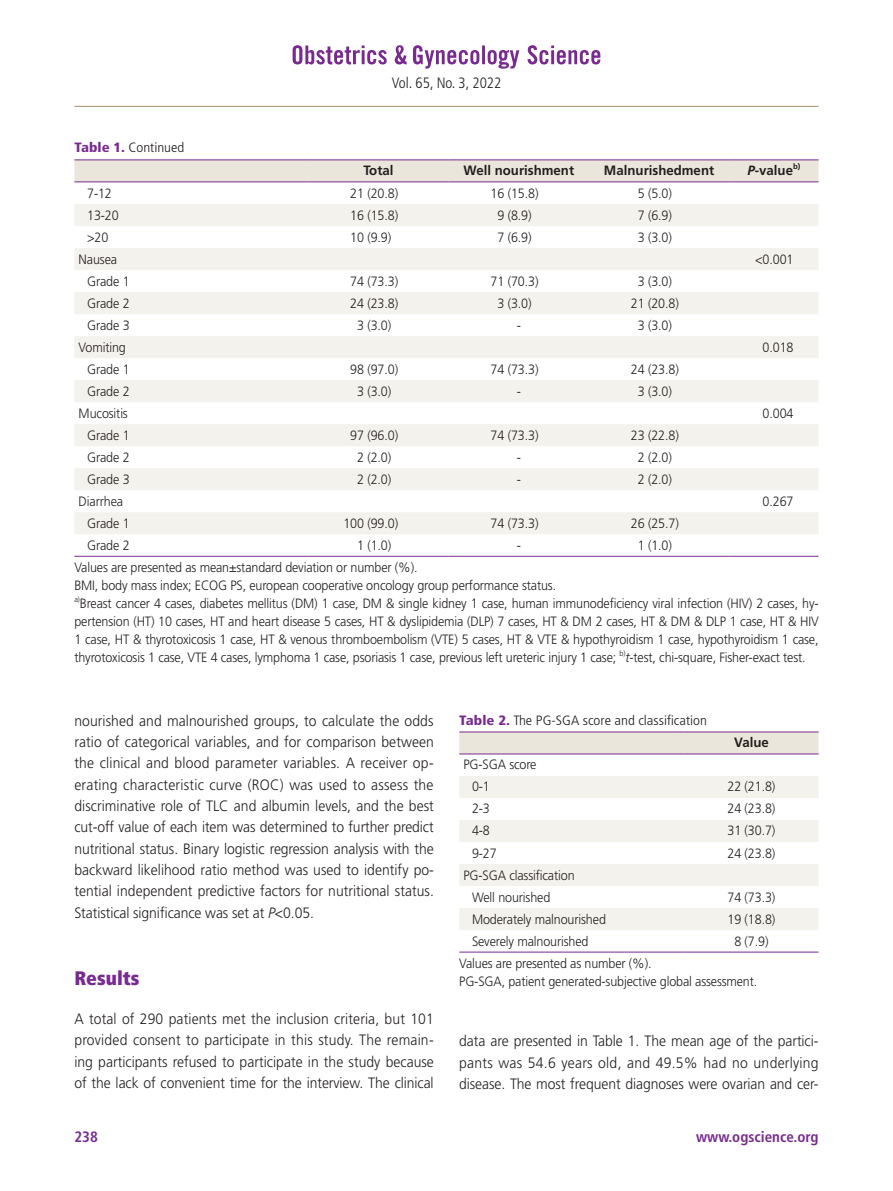
<style>
.page{position:relative;width:893px;height:1191px;background:#fff}
.page>*{position:absolute;margin:0;border:0;box-sizing:border-box;transform-origin:0 0}
.t1{font:900 condensed 19.5px "Frutiger LT Std";color:#792a91}
.t2{font:300 15px/21.3px "Frutiger LT Std";letter-spacing:-.005em;color:#231f20;text-align:justify;scale:.93 1}
.t3{font:700 condensed 15px "Frutiger LT Std";color:#792a91}
.t4{font:300 condensed 15px "Frutiger LT Std";color:#231f20}
.t5{font:300 13.5px/18px "Frutiger LT Std";letter-spacing:-.01em;color:#231f20;scale:.93 1}
.t6{font:300 condensed 13.5px "Frutiger LT Std";color:#231f20;scale:1.1 1}
.t7{font:700 13.5px "Frutiger LT Std";color:#231f20}
.t8{font:300 7.8px "Frutiger LT Std";color:#231f20;scale:.93 1}
.t9{font:700 7.8px "Frutiger LT Std";color:#231f20}
.s1{font-weight:900;color:#792a91}
.s2{font-style:italic}
</style>
<div class="page">
<hr style="left:74px;top:106px;width:745px;height:1px;background:#ad9676">
<svg style="left:527px;top:45px;width:73px;height:19px"></svg>
<svg style="left:413px;top:45px;width:106px;height:24px"></svg>
<svg style="left:293px;top:45px;width:114px;height:19px"></svg>
<div style="left:74px;top:160px;width:745px;height:21px;background:#ebe6db"></div>
<svg style="left:74px;top:204px;width:745px;height:330px;fill:#f4f2ed"></svg>
<hr style="left:74px;top:159px;width:234px;height:1px;background:#792a91">
<hr style="left:308px;top:159px;width:141px;height:1px;background:#792a91">
<hr style="left:449px;top:159px;width:140px;height:1px;background:#792a91">
<hr style="left:589px;top:159px;width:140px;height:1px;background:#792a91">
<hr style="left:729px;top:159px;width:90px;height:1px;background:#792a91">
<hr style="left:74px;top:181px;width:234px;height:1px;background:#792a91">
<hr style="left:308px;top:181px;width:141px;height:1px;background:#792a91">
<hr style="left:449px;top:181px;width:140px;height:1px;background:#792a91">
<hr style="left:589px;top:181px;width:140px;height:1px;background:#792a91">
<hr style="left:729px;top:181px;width:90px;height:1px;background:#792a91">
<hr style="left:74px;top:556px;width:234px;height:1px;background:#792a91">
<hr style="left:308px;top:556px;width:141px;height:1px;background:#792a91">
<hr style="left:449px;top:556px;width:140px;height:1px;background:#792a91">
<hr style="left:589px;top:556px;width:140px;height:1px;background:#792a91">
<hr style="left:729px;top:556px;width:90px;height:1px;background:#792a91">
<div style="left:459px;top:732px;width:360px;height:21px;background:#ebe6db"></div>
<svg style="left:459px;top:776px;width:360px;height:154px;fill:#f4f2ed"></svg>
<hr style="left:459px;top:951px;width:226px;height:1px;background:#792a91">
<hr style="left:685px;top:951px;width:134px;height:1px;background:#792a91">
<hr style="left:459px;top:731px;width:226px;height:1px;background:#792a91">
<hr style="left:685px;top:731px;width:134px;height:1px;background:#792a91">
<hr style="left:459px;top:753px;width:226px;height:1px;background:#792a91">
<hr style="left:685px;top:753px;width:134px;height:1px;background:#792a91">
<p class="t6" style="left:74px;top:139px;width:101px"><span class="s1">Table 1.</span> Continued</p>
<p class="t4" style="left:392px;top:74px;width:111px">Vol. 65, No. 3, 2022</p>
<p class="t7" style="left:363px;top:163px;width:32px">Total</p>
<p class="t7" style="left:463px;top:163px;width:112px">Well nourishment</p>
<p class="t7" style="left:604px;top:163px;width:112px">Malnurishedment</p>
<p class="t7" style="left:747px;top:163px;width:47px"><span class="s2">P</span>-value</p>
<p class="t9" style="left:793px;top:162px;width:9px">b)</p>
<p class="t5" style="left:87px;top:184px;width:28px">7-12</p>
<p class="t5" style="left:350px;top:184px;width:53px">21 (20.8)</p>
<p class="t5" style="left:491px;top:184px;width:53px">16 (15.8)</p>
<p class="t5" style="left:638px;top:184px;width:38px">5 (5.0)</p>
<p class="t5" style="left:87px;top:206px;width:35px">13-20</p>
<p class="t5" style="left:350px;top:206px;width:53px">16 (15.8)</p>
<p class="t5" style="left:497px;top:206px;width:38px">9 (8.9)</p>
<p class="t5" style="left:638px;top:206px;width:38px">7 (6.9)</p>
<p class="t5" style="left:87px;top:228px;width:24px">&gt;20</p>
<p class="t5" style="left:350px;top:228px;width:46px">10 (9.9)</p>
<p class="t5" style="left:497px;top:228px;width:38px">7 (6.9)</p>
<p class="t5" style="left:638px;top:228px;width:38px">3 (3.0)</p>
<p class="t5" style="left:79px;top:250px;width:43px">Nausea</p>
<p class="t5" style="left:755px;top:250px;width:43px">&lt;0.001</p>
<p class="t5" style="left:87px;top:272px;width:47px">Grade 1</p>
<p class="t5" style="left:350px;top:272px;width:53px">74 (73.3)</p>
<p class="t5" style="left:491px;top:272px;width:53px">71 (70.3)</p>
<p class="t5" style="left:638px;top:272px;width:38px">3 (3.0)</p>
<p class="t5" style="left:87px;top:294px;width:47px">Grade 2</p>
<p class="t5" style="left:350px;top:294px;width:53px">24 (23.8)</p>
<p class="t5" style="left:497px;top:294px;width:38px">3 (3.0)</p>
<p class="t5" style="left:631px;top:294px;width:53px">21 (20.8)</p>
<p class="t5" style="left:87px;top:316px;width:47px">Grade 3</p>
<p class="t5" style="left:357px;top:316px;width:38px">3 (3.0)</p>
<p class="t5" style="left:517px;top:316px;width:6px">-</p>
<p class="t5" style="left:638px;top:316px;width:38px">3 (3.0)</p>
<p class="t5" style="left:79px;top:338px;width:52px">Vomiting</p>
<p class="t5" style="left:763px;top:338px;width:35px">0.018</p>
<p class="t5" style="left:87px;top:360px;width:47px">Grade 1</p>
<p class="t5" style="left:350px;top:360px;width:53px">98 (97.0)</p>
<p class="t5" style="left:491px;top:360px;width:53px">74 (73.3)</p>
<p class="t5" style="left:631px;top:360px;width:53px">24 (23.8)</p>
<p class="t5" style="left:87px;top:382px;width:47px">Grade 2</p>
<p class="t5" style="left:357px;top:382px;width:38px">3 (3.0)</p>
<p class="t5" style="left:517px;top:382px;width:6px">-</p>
<p class="t5" style="left:638px;top:382px;width:38px">3 (3.0)</p>
<p class="t5" style="left:79px;top:404px;width:54px">Mucositis</p>
<p class="t5" style="left:763px;top:404px;width:35px">0.004</p>
<p class="t5" style="left:87px;top:426px;width:47px">Grade 1</p>
<p class="t5" style="left:350px;top:426px;width:53px">97 (96.0)</p>
<p class="t5" style="left:491px;top:426px;width:53px">74 (73.3)</p>
<p class="t5" style="left:631px;top:426px;width:53px">23 (22.8)</p>
<p class="t5" style="left:87px;top:448px;width:47px">Grade 2</p>
<p class="t5" style="left:357px;top:448px;width:38px">2 (2.0)</p>
<p class="t5" style="left:517px;top:448px;width:6px">-</p>
<p class="t5" style="left:638px;top:448px;width:38px">2 (2.0)</p>
<p class="t5" style="left:87px;top:470px;width:47px">Grade 3</p>
<p class="t5" style="left:357px;top:470px;width:38px">2 (2.0)</p>
<p class="t5" style="left:517px;top:470px;width:6px">-</p>
<p class="t5" style="left:638px;top:470px;width:38px">2 (2.0)</p>
<p class="t5" style="left:79px;top:492px;width:49px">Diarrhea</p>
<p class="t5" style="left:763px;top:492px;width:35px">0.267</p>
<p class="t5" style="left:87px;top:514px;width:47px">Grade 1</p>
<p class="t5" style="left:343px;top:514px;width:60px">100 (99.0)</p>
<p class="t5" style="left:491px;top:514px;width:53px">74 (73.3)</p>
<p class="t5" style="left:631px;top:514px;width:53px">26 (25.7)</p>
<p class="t5" style="left:87px;top:536px;width:47px">Grade 2</p>
<p class="t5" style="left:357px;top:536px;width:38px">1 (1.0)</p>
<p class="t5" style="left:517px;top:536px;width:6px">-</p>
<p class="t5" style="left:638px;top:536px;width:38px">1 (1.0)</p>
<p class="t5" style="left:74px;top:558px;width:519px">Values are presented as mean±standard deviation or number (%).<br>BMI, body mass index; ECOG PS, european cooperative oncology group performance status.</p>
<p class="t8" style="left:74px;top:594px;width:8px">a)</p>
<p class="t5" style="left:74px;top:594px;width:802px;text-align:justify;text-indent:6px">Breast cancer 4 cases, diabetes mellitus (DM) 1 case, DM &amp; single kidney 1 case, human immunodeficiency viral infection (HIV) 2 cases, hy&shy;pertension (HT) 10 cases, HT and heart disease 5 cases, HT &amp; dyslipidemia (DLP) 7 cases, HT &amp; DM 2 cases, HT &amp; DM &amp; DLP 1 case, HT &amp; HIV 1 case, HT &amp; thyrotoxicosis 1 case, HT &amp; venous thromboembolism (VTE) 5 cases, HT &amp; VTE &amp; hypothyroidism 1 case, hypothyroidism 1 case, thyrotoxicosis 1 case, VTE 4 cases, lymphoma 1 case, psoriasis 1 case, previous left ureteric injury 1 case;</p>
<p class="t8" style="left:620px;top:648px;width:8px">b)</p>
<p class="t5" style="left:625px;top:648px;width:195px"><span class="s2">t</span>-test, chi-square, Fisher-exact test.</p>
<p class="t2" style="left:74px;top:710px;width:388px">nourished and malnourished groups, to calculate the odds ratio of categorical variables, and for comparison between the clinical and blood parameter variables. A receiver op&shy;erating characteristic curve (ROC) was used to assess the discriminative role of TLC and albumin levels, and the best cut-off value of each item was determined to further predict nutritional status. Binary logistic regression analysis with the backward likelihood ratio method was used to identify po&shy;tential independent predictive factors for nutritional status.<br>Statistical significance was set at <span class="s2">P</span>&lt;0.05.</p>
<h1 class="t1" style="left:74px;top:966px;width:66px">Results</h1>
<p class="t2" style="left:74px;top:1008px;width:388px">A total of 290 patients met the inclusion criteria, but 101 provided consent to participate in this study. The remain&shy;ing participants refused to participate in the study because of the lack of convenient time for the interview. The clinical</p>
<p class="t6" style="left:459px;top:712px;width:227px"><span class="s1">Table 2.</span> The PG-SGA score and classification</p>
<p class="t5" style="left:472px;top:754px;width:71px;line-height:22px;text-indent:-8px">PG-SGA score<br>0-1</p>
<p class="t7" style="left:734px;top:735px;width:36px">Value</p>
<p class="t5" style="left:727px;top:778px;width:53px">22 (21.8)</p>
<p class="t5" style="left:472px;top:800px;width:21px">2-3</p>
<p class="t5" style="left:727px;top:800px;width:53px">24 (23.8)</p>
<p class="t5" style="left:472px;top:822px;width:21px">4-8</p>
<p class="t5" style="left:727px;top:822px;width:53px">31 (30.7)</p>
<p class="t5" style="left:472px;top:844px;width:28px">9-27</p>
<p class="t5" style="left:727px;top:844px;width:53px">24 (23.8)</p>
<p class="t5" style="left:472px;top:864px;width:112px;line-height:22px;text-indent:-8px">PG-SGA classification<br>Well nourished</p>
<p class="t5" style="left:727px;top:888px;width:53px">74 (73.3)</p>
<p class="t5" style="left:472px;top:910px;width:146px">Moderately malnourished</p>
<p class="t5" style="left:727px;top:910px;width:53px">19 (18.8)</p>
<p class="t5" style="left:472px;top:932px;width:127px">Severely malnourished</p>
<p class="t5" style="left:734px;top:932px;width:38px">8 (7.9)</p>
<p class="t5" style="left:459px;top:954px;width:322px">Values are presented as number (%).<br>PG-SGA, patient generated-subjective global assessment.</p>
<p class="t2" style="left:459px;top:1030px;width:388px">data are presented in Table 1. The mean age of the partici&shy;pants was 54.6 years old, and 49.5% had no underlying disease. The most frequent diagnoses were ovarian and cer-</p>
<p class="t3" style="left:74px;top:1128px;width:25px">238</p>
<p class="t3" style="left:696px;top:1128px;width:124px">www.ogscience.org</p>
</div>
